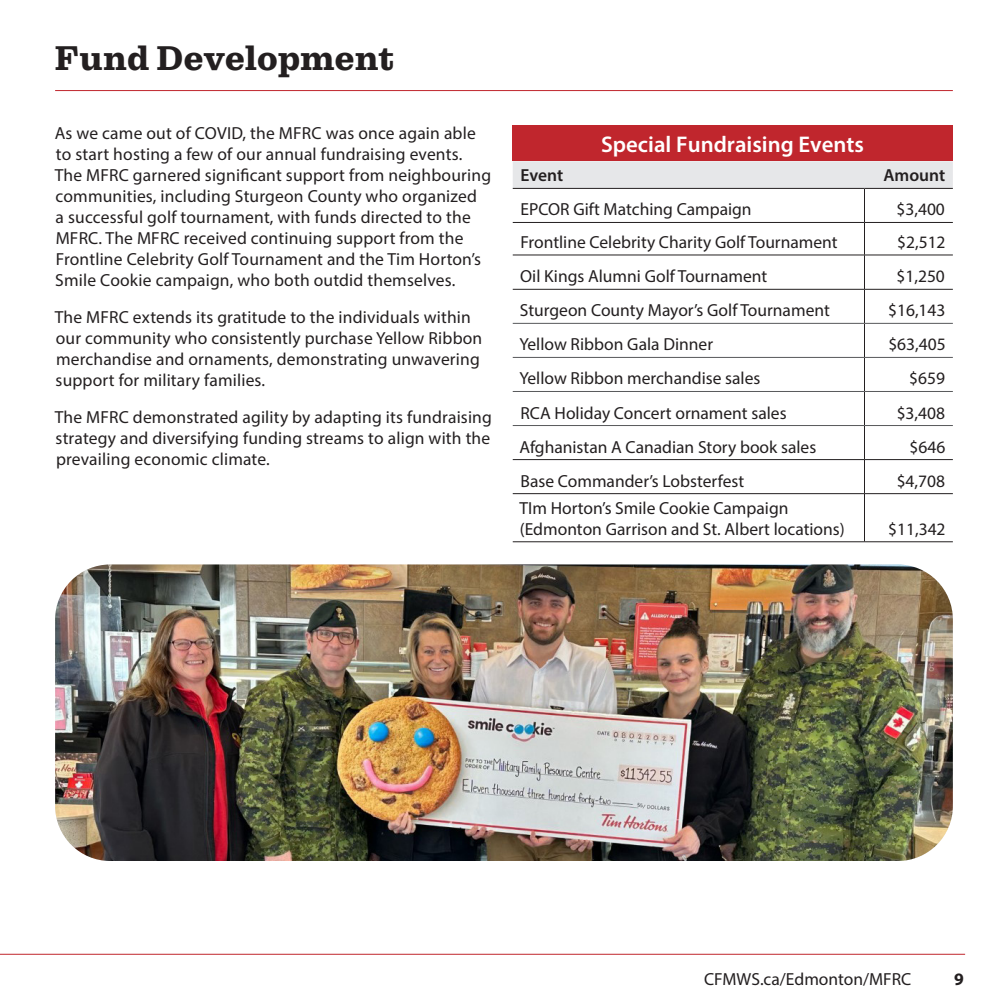
<style>
.page{position:relative;width:1008px;height:1008px;background:#fff}
.page>*{position:absolute;margin:0;border:0;box-sizing:border-box;transform-origin:0 0}
.t1{font:700 35px "Pulpo";letter-spacing:-.005em;color:#231f20}
.t2{font:600 22.75px "Myriad Pro";color:#fff}
.t3{font:17.5px/21px "Myriad Pro";letter-spacing:.01em;color:#231f20}
.t4{font:600 17.5px "Myriad Pro";letter-spacing:-.005em;color:#231f20}
.t5{font:700 17.5px "Myriad Pro";color:#231f20}
</style>
<div class="page">
<div style="left:513px;top:125px;width:440px;height:36px;background:#c0262d"></div>
<div style="left:513px;top:161px;width:440px;height:27px;background:#e6e7e9"></div>
<svg style="left:513px;top:254px;width:440px;height:241px"></svg>
<hr style="left:513px;top:188px;width:351px;height:1px;background:#231f20">
<hr style="left:864px;top:188px;width:89px;height:1px;background:#231f20">
<hr style="left:864px;top:189px;width:1px;height:33px;background:#231f20">
<hr style="left:513px;top:222px;width:351px;height:1px;background:#231f20">
<hr style="left:864px;top:222px;width:89px;height:1px;background:#231f20">
<hr style="left:864px;top:223px;width:1px;height:32px;background:#231f20">
<hr style="left:513px;top:255px;width:351px;height:1px;background:#231f20">
<hr style="left:864px;top:255px;width:89px;height:1px;background:#231f20">
<hr style="left:864px;top:255px;width:1px;height:34px;background:#231f20">
<hr style="left:513px;top:289px;width:351px;height:1px;background:#231f20">
<hr style="left:864px;top:289px;width:89px;height:1px;background:#231f20">
<hr style="left:864px;top:290px;width:1px;height:33px;background:#231f20">
<hr style="left:864px;top:324px;width:1px;height:33px;background:#231f20">
<hr style="left:864px;top:358px;width:1px;height:33px;background:#231f20">
<hr style="left:864px;top:392px;width:1px;height:33px;background:#231f20">
<hr style="left:864px;top:426px;width:1px;height:33px;background:#231f20">
<hr style="left:864px;top:460px;width:1px;height:33px;background:#231f20">
<hr style="left:864px;top:494px;width:1px;height:48px;background:#231f20">
<hr style="left:513px;top:323px;width:351px;height:1px;background:#57585a">
<hr style="left:864px;top:323px;width:89px;height:1px;background:#57585a">
<hr style="left:513px;top:357px;width:351px;height:1px;background:#57585a">
<hr style="left:864px;top:357px;width:89px;height:1px;background:#57585a">
<hr style="left:513px;top:391px;width:351px;height:1px;background:#57585a">
<hr style="left:864px;top:391px;width:89px;height:1px;background:#57585a">
<hr style="left:513px;top:425px;width:351px;height:1px;background:#57585a">
<hr style="left:864px;top:425px;width:89px;height:1px;background:#57585a">
<hr style="left:513px;top:459px;width:351px;height:1px;background:#231f20">
<hr style="left:864px;top:459px;width:89px;height:1px;background:#231f20">
<hr style="left:513px;top:493px;width:351px;height:1px;background:#231f20">
<hr style="left:864px;top:493px;width:89px;height:1px;background:#231f20">
<hr style="left:513px;top:541px;width:351px;height:1px;background:#231f20">
<hr style="left:864px;top:541px;width:89px;height:1px;background:#231f20">
<img style="left:55px;top:564px;width:898px;height:297px">
<hr style="left:0;top:954px;width:965px;height:1px;background:#c0262d">
<hr style="left:55px;top:90px;width:898px;height:1px;background:#c0262d">
<p class="t1" style="left:55px;top:37px;width:341px">Fund Development</p>
<p class="t3" style="left:55px;top:122px;width:438px">As we came out of COVID, the MFRC was once again able to start hosting a few of our annual fundraising events.<br>The MFRC garnered significant support from neighbouring communities, including Sturgeon County who organized<br>a successful golf tournament, with funds directed to the MFRC. The MFRC received continuing support from the Frontline Celebrity Golf Tournament and the Tim Horton’s Smile Cookie campaign, who both outdid themselves.</p>
<p class="t3" style="left:55px;top:306px;width:429px">The MFRC extends its gratitude to the individuals within our community who consistently purchase Yellow Ribbon merchandise and ornaments, demonstrating unwavering support for military families.</p>
<p class="t3" style="left:55px;top:406px;width:439px;text-align:justify">The MFRC demonstrated agility by adapting its fundraising strategy and diversifying funding streams to align with the prevailing economic climate.</p>
<p class="t2" style="left:601px;top:130px;width:264px">Special Fundraising Events</p>
<p class="t4" style="left:521px;top:164px;width:44px">Event</p>
<p class="t4" style="left:883px;top:164px;width:63px">Amount</p>
<p class="t3" style="left:521px;top:199px;width:233px">EPCOR Gift Matching Campaign</p>
<p class="t3" style="left:896px;top:199px;width:50px">$3,400</p>
<p class="t3" style="left:521px;top:231px;width:319px">Frontline Celebrity Charity Golf Tournament</p>
<p class="t3" style="left:897px;top:231px;width:50px">$2,512</p>
<p class="t3" style="left:520px;top:266px;width:249px">Oil Kings Alumni Golf Tournament</p>
<p class="t3" style="left:896px;top:266px;width:50px">$1,250</p>
<p class="t3" style="left:520px;top:300px;width:311px">Sturgeon County Mayor’s Golf Tournament</p>
<p class="t3" style="left:888px;top:300px;width:59px">$16,143</p>
<p class="t3" style="left:519px;top:334px;width:195px">Yellow Ribbon Gala Dinner</p>
<p class="t3" style="left:888px;top:334px;width:59px">$63,405</p>
<p class="t3" style="left:519px;top:368px;width:243px">Yellow Ribbon merchandise sales</p>
<p class="t3" style="left:909px;top:368px;width:37px">$659</p>
<p class="t3" style="left:521px;top:402px;width:268px">RCA Holiday Concert ornament sales</p>
<p class="t3" style="left:897px;top:402px;width:50px">$3,408</p>
<p class="t3" style="left:519px;top:436px;width:298px">Afghanistan A Canadian Story book sales</p>
<p class="t3" style="left:909px;top:436px;width:37px">$646</p>
<p class="t3" style="left:521px;top:470px;width:225px">Base Commander’s Lobsterfest</p>
<p class="t3" style="left:897px;top:470px;width:50px">$4,708</p>
<p class="t3" style="left:519px;top:497px;width:327px">TIm Horton’s Smile Cookie Campaign (Edmonton Garrison and St. Albert locations)</p>
<p class="t3" style="left:888px;top:518px;width:59px">$11,342</p>
<p class="t3" style="left:704px;top:969px;width:209px">CFMWS.ca/Edmonton/MFRC</p>
<p class="t5" style="left:954px;top:968px;width:11px">9</p>
</div>
